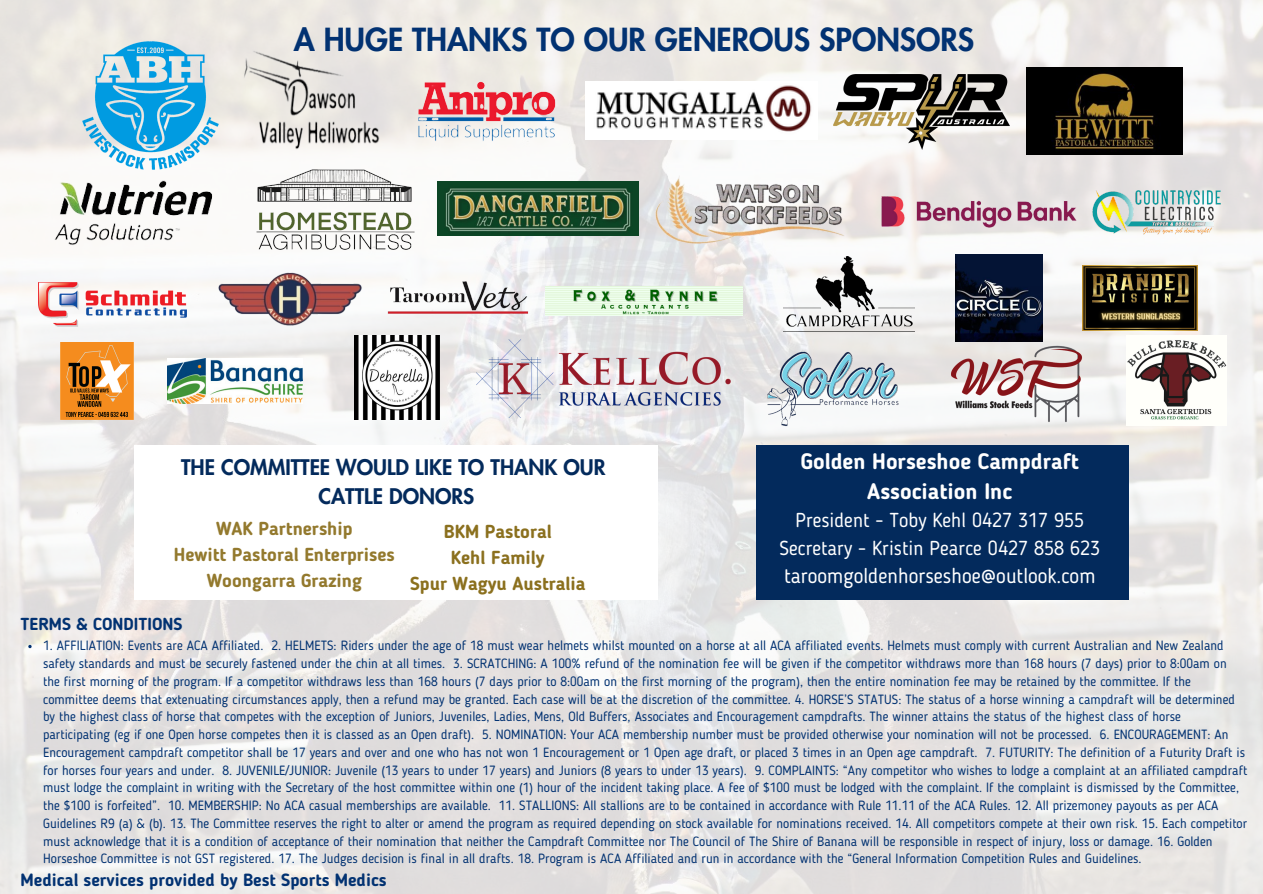
<style>
.page{position:relative;width:1263px;height:894px;background:#fff}
.page>*{position:absolute;margin:0;border:0;box-sizing:border-box;transform-origin:0 0}
.t1{font:800 31.05px "Futura LT Pro";color:#023272}
.t2{font:700 22.2px/30px "Blogger Sans";color:#fff;text-align:center}
.t3{font:800 21px/29px "Futura LT Pro";color:#032a5c;text-align:center}
.t4{font:20.85px "Blogger Sans";color:#fff}
.t5{font:20.1px/27.6px "Blogger Sans";color:#fff;text-align:center}
.t6{font:700 18.6px/26px "Blogger Sans";color:#93792d;text-align:center}
.t7{font:700 18.6px/26px "Blogger Sans";color:#8b701e;text-align:center}
.t8{font:700 17.55px "Blogger Sans";color:#023272}
.t9{font:700 17.25px "Blogger Sans";color:#023272}
.t10{font:13.35px/17.7px "Blogger Sans";color:#023272}
</style>
<div class="page">
<img style="left:0;top:0;width:1263px;height:893px">
<img style="left:759px;top:344px;width:146px;height:83px">
<img style="left:61px;top:342px;width:73px;height:77px">
<img style="left:168px;top:358px;width:135px;height:45px">
<img style="left:355px;top:335px;width:84px;height:84px">
<img style="left:476px;top:339px;width:254px;height:78px">
<img style="left:783px;top:256px;width:132px;height:76px">
<img style="left:545px;top:287px;width:197px;height:28px">
<img style="left:378px;top:267px;width:164px;height:53px">
<img style="left:39px;top:282px;width:147px;height:44px">
<img style="left:383px;top:39px;width:202px;height:143px">
<img style="left:79px;top:34px;width:144px;height:129px">
<img style="left:585px;top:82px;width:232px;height:58px">
<img style="left:242px;top:37px;width:141px;height:137px">
<img style="left:1026px;top:67px;width:157px;height:87px">
<img style="left:250px;top:160px;width:169px;height:108px">
<img style="left:1091px;top:187px;width:136px;height:48px">
<img style="left:652px;top:159px;width:202px;height:99px">
<img style="left:437px;top:181px;width:201px;height:54px">
<img style="left:31px;top:163px;width:202px;height:96px">
<img style="left:871px;top:191px;width:219px;height:45px">
<img style="left:927px;top:339px;width:178px;height:88px">
<img style="left:202px;top:255px;width:168px;height:99px">
<img style="left:955px;top:255px;width:87px;height:86px">
<img style="left:834px;top:74px;width:175px;height:76px">
<img style="left:1083px;top:265px;width:115px;height:65px">
<img style="left:1127px;top:335px;width:100px;height:90px">
<div style="left:756px;top:445px;width:372px;height:154px;background:#032a5c"></div>
<div style="left:134px;top:445px;width:524px;height:154px;background:#fff"></div>
<svg style="left:28px;top:644px;width:4px;height:4px"></svg>
<p class="t1" style="left:294px;top:26px;width:682px">A HUGE THANKS TO OUR GENEROUS SPONSORS</p>
<p class="t2" style="left:801px;top:447px;width:280px">Golden Horseshoe Campdraft<br>Association Inc</p>
<p class="t5" style="left:779px;top:508px;width:322px">President - Toby Kehl 0427 317 955<br>Secretary - Kristin Pearce 0427 858 623</p>
<p class="t4" style="left:784px;top:566px;width:313px">taroomgoldenhorseshoe@outlook.com</p>
<h1 class="t3" style="left:181px;top:454px;width:426px">THE COMMITTEE WOULD LIKE TO THANK OUR<br>CATTLE DONORS</h1>
<h2 class="t6" style="left:174px;top:517px;width:222px">WAK Partnership<br>Hewitt Pastoral Enterprises<br>Woongarra Grazing</h2>
<h5 class="t7" style="left:410px;top:520px;width:177px">BKM Pastoral<br>Kehl Family<br>Spur Wagyu Australia</h5>
<h5 class="t9" style="left:21px;top:617px;width:164px">TERMS &amp; CONDITIONS</h5>
<h3 class="t10" style="left:43px;top:638px;width:1206px">1. AFFILIATION: Events are ACA Affiliated. 2. HELMETS: Riders under the age of 18 must wear helmets whilst mounted on a horse at all ACA affiliated events. Helmets must comply with current Australian and New Zealand safety standards and must be securely fastened under the chin at all times. 3. SCRATCHING: A 100% refund of the nomination fee will be given if the competitor withdraws more than 168 hours (7 days) prior to 8:00am on<br>the first morning of the program. If a competitor withdraws less than 168 hours (7 days prior to 8:00am on the first morning of the program), then the entire nomination fee may be retained by the committee. If the committee deems that extenuating circumstances apply, then a refund may be granted. Each case will be at the discretion of the committee. 4. HORSE’S STATUS: The status of a horse winning a campdraft will be determined by the highest class of horse that competes with the exception of Juniors, Juveniles, Ladies, Mens, Old Buffers, Associates and Encouragement campdrafts. The winner attains the status of the highest class of horse participating (eg if one Open horse competes then it is classed as an Open draft). 5. NOMINATION: Your ACA membership number must be provided otherwise your nomination will not be processed. 6. ENCOURAGEMENT: An Encouragement campdraft competitor shall be 17 years and over and one who has not won 1 Encouragement or 1 Open age draft, or placed 3 times in an Open age campdraft. 7. FUTURITY: The definition of a Futurity Draft is for horses four years and under. 8. JUVENILE/JUNIOR: Juvenile (13 years to under 17 years) and Juniors (8 years to under 13 years). 9. COMPLAINTS: “Any competitor who wishes to lodge a complaint at an affiliated campdraft must lodge the complaint in writing with the Secretary of the host committee within one (1) hour of the incident taking place. A fee of $100 must be lodged with the complaint. If the complaint is dismissed by the Committee, the $100 is forfeited”. 10. MEMBERSHIP: No ACA casual memberships are available. 11. STALLIONS: All stallions are to be contained in accordance with Rule 11.11 of the ACA Rules. 12. All prizemoney payouts as per ACA Guidelines R9 (a) &amp; (b). 13. The Committee reserves the right to alter or amend the program as required depending on stock available for nominations received. 14. All competitors compete at their own risk. 15. Each competitor must acknowledge that it is a condition of acceptance of their nomination that neither the Campdraft Committee nor The Council of The Shire of Banana will be responsible in respect of injury, loss or damage. 16. Golden Horseshoe Committee is not GST registered. 17. The Judges decision is final in all drafts. 18. Program is ACA Affiliated and run in accordance with the “General Information Competition Rules and Guidelines.</h3>
<h4 class="t8" style="left:21px;top:872px;width:368px">Medical services provided by Best Sports Medics</h4>
</div>
